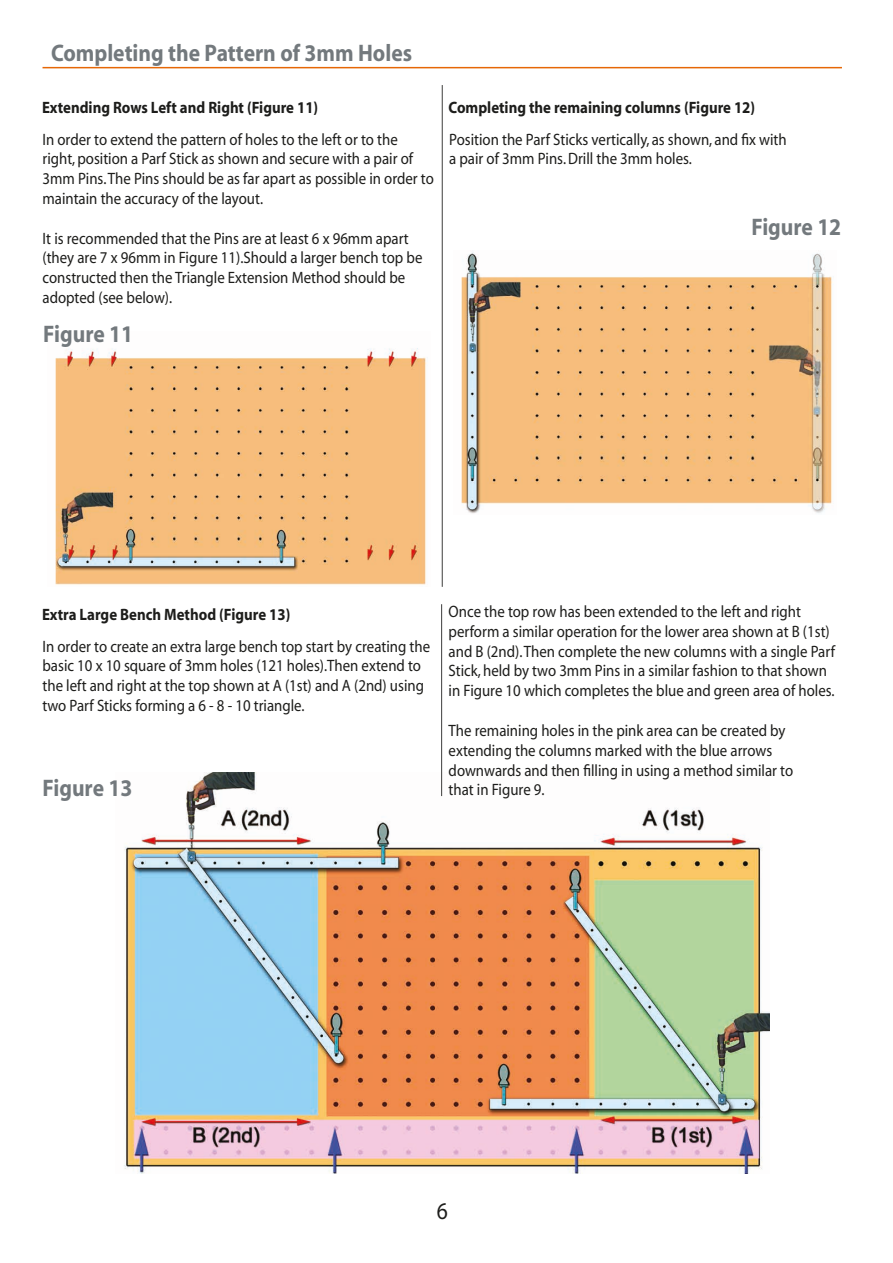
<style>
.page{position:relative;width:893px;height:1263px;background:#fff}
.page>*{position:absolute;margin:0;border:0;box-sizing:border-box;transform-origin:0 0}
.Main_Heading_Left{font:700 24px "Myriad";color:#73797d;scale:.9 1}
.Figure_Heading_Left{font:700 24px "Myriad";color:#73797d;scale:.9 1}
.Figure_Heading_Right{font:700 24px "Myriad";color:#73797d;scale:.9 1}
.Page_Numbers{font:24px "Myriad";color:#1d1d1b;scale:.9 1}
.Manual_Text{font:16.5px/19.8px "Myriad";color:#1d1d1b;scale:.9 1}
.Sub_Heading{font:700 16.5px "Myriad";color:#1d1d1b;scale:.9 1}
</style>
<div class="page">
<hr style="left:43px;top:67px;width:799px;height:1px;background:#e66706">
<hr style="left:442px;top:85px;width:1px;height:502px;background:#3d3d3c">
<img style="left:461px;top:252px;width:372px;height:262px">
<img style="left:55px;top:348px;width:373px;height:237px">
<img style="left:124px;top:773px;width:645px;height:400px">
<hr style="left:441px;top:604px;width:1px;height:192px;background:#3d3d3c">
<p class="Main_Heading_Left" style="left:51px;top:40px;width:403px">Completing the Pattern of 3mm Holes</p>
<p class="Sub_Heading" style="left:42px;top:99px;width:308px">Extending Rows Left and Right (Figure 11)</p>
<p class="Sub_Heading" style="left:448px;top:99px;width:342px">Completing the remaining columns (Figure 12)</p>
<p class="Manual_Text" style="left:43px;top:130px;width:396px">In order to extend the pattern of holes to the left or to the</p>
<p class="Manual_Text" style="left:43px;top:150px;width:413px">right, position a Parf Stick as shown and secure with a pair of</p>
<p class="Manual_Text" style="left:43px;top:170px;width:436px">3mm Pins. The Pins should be as far apart as possible in order to maintain the accuracy of the layout.</p>
<p class="Manual_Text" style="left:43px;top:229px;width:424px">It is recommended that the Pins are at least 6 x 96mm apart (they are 7 x 96mm in Figure 11).Should a larger bench top be constructed then the Triangle Extension Method should be adopted (see below).</p>
<p class="Figure_Heading_Left" style="left:43px;top:321px;width:101px">Figure 11</p>
<p class="Manual_Text" style="left:449px;top:130px;width:377px">Position the Parf Sticks vertically, as shown, and fix with</p>
<p class="Manual_Text" style="left:449px;top:150px;width:271px">a pair of 3mm Pins. Drill the 3mm holes.</p>
<p class="Figure_Heading_Right" style="left:751px;top:215px;width:101px">Figure 12</p>
<p class="Sub_Heading" style="left:42px;top:606px;width:277px">Extra Large Bench Method (Figure 13)</p>
<p class="Manual_Text" style="left:43px;top:637px;width:432px">In order to create an extra large bench top start by creating the basic 10 x 10 square of 3mm holes (121 holes).Then extend to the left and right at the top shown at A (1st) and A (2nd) using two Parf Sticks forming a 6 - 8 - 10 triangle.</p>
<p class="Figure_Heading_Left" style="left:43px;top:775px;width:101px">Figure 13</p>
<p class="Manual_Text" style="left:449px;top:602px;width:393px">Once the top row has been extended to the left and right</p>
<p class="Manual_Text" style="left:449px;top:622px;width:431px">perform a similar operation for the lower area shown at B (1st) and B (2nd). Then complete the new columns with a single Parf<br>Stick, held by two 3mm Pins in a similar fashion to that shown</p>
<p class="Manual_Text" style="left:449px;top:682px;width:430px">in Figure 10 which completes the blue and green area of holes.</p>
<p class="Manual_Text" style="left:449px;top:721px;width:376px">The remaining holes in the pink area can be created by</p>
<p class="Manual_Text" style="left:449px;top:741px;width:361px">extending the columns marked with the blue arrows</p>
<p class="Manual_Text" style="left:449px;top:761px;width:384px">downwards and then filling in using a method similar to</p>
<p class="Manual_Text" style="left:449px;top:781px;width:108px">that in Figure 9.</p>
<p class="Page_Numbers" style="left:437px;top:1199px;width:14px">6</p>
</div>
